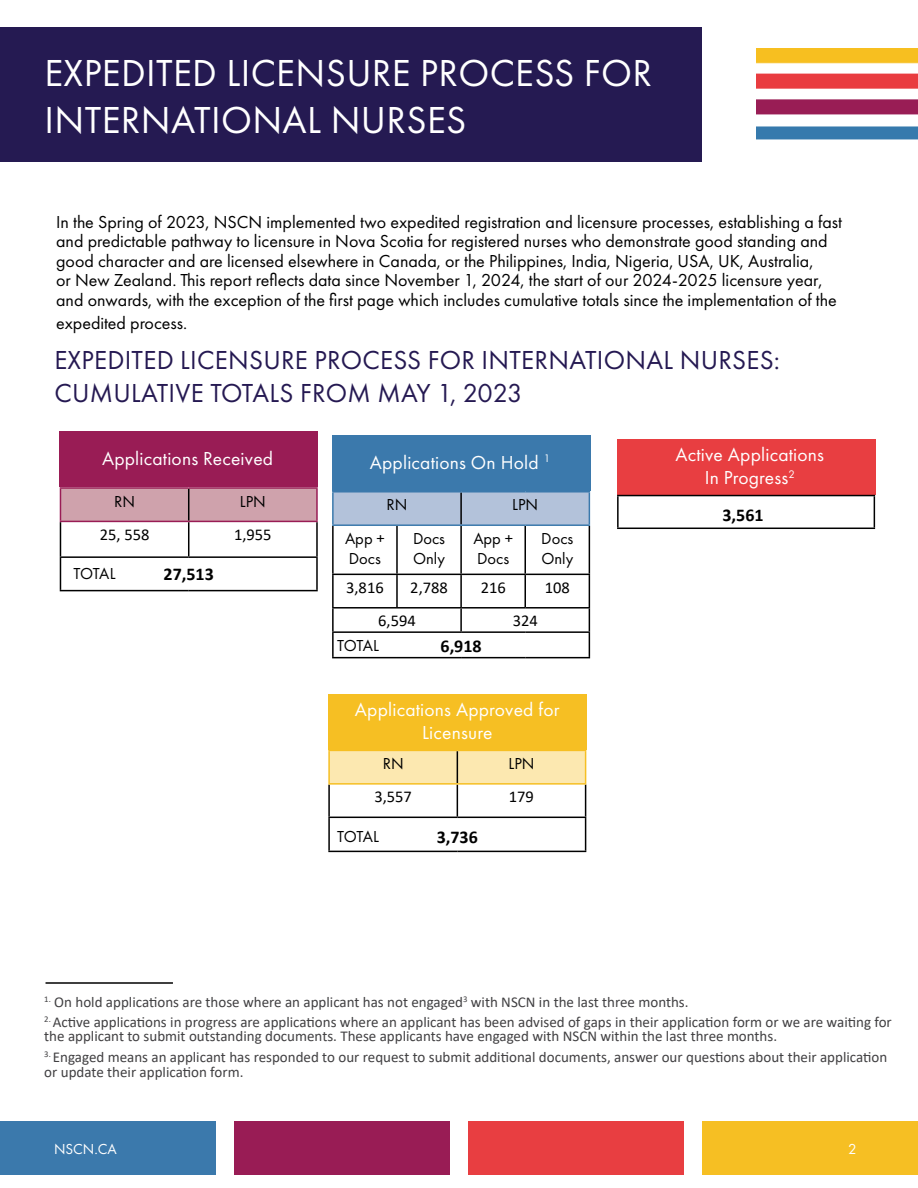
<style>
.page{position:relative;width:918px;height:1188px;background:#fff}
.page>*{position:absolute;margin:0;border:0;box-sizing:border-box;transform-origin:0 0}
.t1{font:39px/46.8px "Futura PT";letter-spacing:.01em;color:#fff}
.t2{font:27px/32.4px "Futura PT";letter-spacing:.01em;color:#251952}
.t3{font:19.5px/23.4px "Futura PT";letter-spacing:.01em;color:#fff;text-align:center}
.t4{font:18px/19.5px "Futura PT";color:#000}
.t5{font:700 18px "Calibri";color:#000}
.t6{font:16.5px/19.8px "Futura PT";color:#000}
.t7{font:16.5px "Calibri";color:#000}
.t8{font:15px/13.5px "Calibri";color:#414042}
.t9{font:15px "Futura PT";color:#fff}
</style>
<div class="page">
<div style="left:0;top:1121px;width:216px;height:54px;background:#3b79ac"></div>
<div style="left:702px;top:1121px;width:216px;height:54px;background:#f6bf23"></div>
<div style="left:468px;top:1121px;width:216px;height:54px;background:#e83e41"></div>
<div style="left:234px;top:1121px;width:216px;height:54px;background:#991c55"></div>
<div style="left:0;top:27px;width:702px;height:135px;background:#251a52"></div>
<img style="left:756px;top:48px;width:162px;height:92px">
<div style="left:328px;top:694px;width:258px;height:56px;background:#f6bf23"></div>
<div style="left:330px;top:751px;width:255px;height:32px;background:#fce8b0"></div>
<hr style="left:457px;top:751px;width:1px;height:32px;background:#000">
<hr style="left:328px;top:785px;width:2px;height:32px;background:#000">
<hr style="left:457px;top:785px;width:1px;height:32px;background:#000">
<hr style="left:585px;top:785px;width:1px;height:32px;background:#000">
<hr style="left:328px;top:817px;width:129px;height:1px;background:#000">
<hr style="left:328px;top:818px;width:2px;height:33px;background:#000">
<hr style="left:457px;top:817px;width:129px;height:1px;background:#000">
<hr style="left:585px;top:818px;width:1px;height:33px;background:#000">
<hr style="left:328px;top:851px;width:129px;height:1px;background:#000">
<hr style="left:457px;top:851px;width:129px;height:1px;background:#000">
<hr style="left:328px;top:750px;width:129px;height:1px;background:#f6bf23">
<hr style="left:328px;top:751px;width:2px;height:32px;background:#f6bf23">
<hr style="left:457px;top:750px;width:129px;height:1px;background:#f6bf23">
<hr style="left:585px;top:751px;width:1px;height:32px;background:#f6bf23">
<hr style="left:328px;top:783px;width:129px;height:2px;background:#f6bf23">
<hr style="left:457px;top:783px;width:129px;height:2px;background:#f6bf23">
<div style="left:60px;top:431px;width:258px;height:56px;background:#991c55"></div>
<div style="left:617px;top:439px;width:258px;height:56px;background:#e83e41"></div>
<div style="left:61px;top:489px;width:255px;height:32px;background:#cfa2ac"></div>
<hr style="left:188px;top:489px;width:1px;height:32px;background:#000">
<hr style="left:60px;top:522px;width:1px;height:34px;background:#000">
<hr style="left:188px;top:522px;width:1px;height:34px;background:#000">
<hr style="left:316px;top:522px;width:2px;height:34px;background:#000">
<hr style="left:60px;top:556px;width:129px;height:2px;background:#000">
<hr style="left:60px;top:558px;width:1px;height:32px;background:#000">
<hr style="left:189px;top:556px;width:129px;height:2px;background:#000">
<hr style="left:316px;top:558px;width:2px;height:32px;background:#000">
<hr style="left:60px;top:590px;width:129px;height:1px;background:#000">
<hr style="left:189px;top:590px;width:129px;height:1px;background:#000">
<hr style="left:60px;top:487px;width:129px;height:2px;background:#991c55">
<hr style="left:60px;top:489px;width:1px;height:32px;background:#991c55">
<hr style="left:189px;top:487px;width:129px;height:2px;background:#991c55">
<hr style="left:316px;top:489px;width:2px;height:32px;background:#991c55">
<hr style="left:60px;top:521px;width:129px;height:1px;background:#991c55">
<hr style="left:189px;top:521px;width:129px;height:1px;background:#991c55">
<hr style="left:617px;top:495px;width:258px;height:1px;background:#000">
<hr style="left:617px;top:496px;width:2px;height:32px;background:#000">
<hr style="left:874px;top:496px;width:1px;height:32px;background:#000">
<hr style="left:617px;top:528px;width:258px;height:1px;background:#000">
<hr style="left:46px;top:982px;width:127px;height:2px;background:#000">
<div style="left:332px;top:435px;width:258px;height:56px;background:#3b79ac"></div>
<div style="left:334px;top:493px;width:255px;height:31px;background:#b3c2da"></div>
<hr style="left:460px;top:493px;width:2px;height:31px;background:#000">
<hr style="left:332px;top:526px;width:2px;height:48px;background:#000">
<hr style="left:396px;top:526px;width:2px;height:48px;background:#000">
<hr style="left:460px;top:526px;width:2px;height:48px;background:#000">
<hr style="left:524px;top:526px;width:2px;height:48px;background:#000">
<hr style="left:589px;top:526px;width:1px;height:48px;background:#000">
<hr style="left:332px;top:574px;width:65px;height:1px;background:#000">
<hr style="left:332px;top:575px;width:2px;height:32px;background:#000">
<hr style="left:397px;top:574px;width:64px;height:1px;background:#000">
<hr style="left:396px;top:575px;width:2px;height:32px;background:#000">
<hr style="left:461px;top:574px;width:64px;height:1px;background:#000">
<hr style="left:460px;top:575px;width:2px;height:32px;background:#000">
<hr style="left:525px;top:574px;width:65px;height:1px;background:#000">
<hr style="left:524px;top:575px;width:2px;height:32px;background:#000">
<hr style="left:589px;top:575px;width:1px;height:32px;background:#000">
<hr style="left:332px;top:607px;width:65px;height:2px;background:#000">
<hr style="left:332px;top:609px;width:2px;height:22px;background:#000">
<hr style="left:397px;top:607px;width:64px;height:2px;background:#000">
<hr style="left:461px;top:607px;width:64px;height:2px;background:#000">
<hr style="left:460px;top:609px;width:2px;height:22px;background:#000">
<hr style="left:525px;top:607px;width:65px;height:2px;background:#000">
<hr style="left:332px;top:631px;width:65px;height:2px;background:#000">
<hr style="left:332px;top:633px;width:2px;height:24px;background:#000">
<hr style="left:397px;top:631px;width:64px;height:2px;background:#000">
<hr style="left:461px;top:631px;width:64px;height:2px;background:#000">
<hr style="left:525px;top:631px;width:65px;height:2px;background:#000">
<svg style="left:589px;top:609px;width:1px;height:48px"></svg>
<hr style="left:332px;top:657px;width:65px;height:1px;background:#000">
<hr style="left:397px;top:657px;width:64px;height:1px;background:#000">
<hr style="left:461px;top:657px;width:64px;height:1px;background:#000">
<hr style="left:525px;top:657px;width:65px;height:1px;background:#000">
<hr style="left:332px;top:491px;width:65px;height:2px;background:#3b79ac">
<hr style="left:332px;top:493px;width:2px;height:31px;background:#3b79ac">
<hr style="left:397px;top:491px;width:64px;height:2px;background:#3b79ac">
<hr style="left:461px;top:491px;width:64px;height:2px;background:#3b79ac">
<hr style="left:525px;top:491px;width:65px;height:2px;background:#3b79ac">
<hr style="left:589px;top:493px;width:1px;height:31px;background:#3b79ac">
<hr style="left:332px;top:524px;width:65px;height:2px;background:#3b79ac">
<hr style="left:397px;top:524px;width:64px;height:2px;background:#3b79ac">
<hr style="left:461px;top:524px;width:64px;height:2px;background:#3b79ac">
<hr style="left:525px;top:524px;width:65px;height:2px;background:#3b79ac">
<h1 class="t1" style="left:44px;top:49px;width:609px">EXPEDITED LICENSURE PROCESS FOR<br>INTERNATIONAL NURSES</h1>
<p class="t4" style="left:56px;top:212px;width:787px">In the Spring of 2023, NSCN implemented two expedited registration and licensure processes, establishing a fast and predictable pathway to licensure in Nova Scotia for registered nurses who demonstrate good standing and good character and are licensed elsewhere in Canada, or the Philippines, India, Nigeria, USA, UK, Australia,<br>or New Zealand. This report reflects data since November 1, 2024, the start of our 2024-2025 licensure year, and onwards, with the exception of the first page which includes cumulative totals since the implementation of the</p>
<p class="t4" style="left:56px;top:313px;width:133px">expedited process.</p>
<h2 class="t2" style="left:54px;top:344px;width:727px">EXPEDITED LICENSURE PROCESS FOR INTERNATIONAL NURSES:<br>CUMULATIVE TOTALS FROM MAY 1, 2023</h2>
<p class="t3" style="left:102px;top:447px;width:173px">Applications Received</p>
<p class="t3" style="left:676px;top:442px;width:150px">Active Applications<br>In Progress<sup>2</sup></p>
<p class="t6" style="left:114px;top:491px;width:22px">RN</p>
<p class="t6" style="left:240px;top:491px;width:28px">LPN</p>
<p class="t7" style="left:100px;top:523px;width:51px">25, 558</p>
<p class="t7" style="left:234px;top:523px;width:39px">1,955</p>
<p class="t6" style="left:74px;top:564px;width:44px">TOTAL</p>
<p class="t5" style="left:164px;top:561px;width:52px">27,513</p>
<p class="t3" style="left:370px;top:450px;width:182px">Applications On Hold <sup>1</sup></p>
<p class="t6" style="left:387px;top:495px;width:22px">RN</p>
<p class="t6" style="left:512px;top:495px;width:28px">LPN</p>
<p class="t6" style="left:345px;top:528px;width:41px">App +<br>Docs</p>
<p class="t6" style="left:413px;top:528px;width:34px">Docs<br>Only</p>
<p class="t6" style="left:473px;top:528px;width:41px">App +<br>Docs</p>
<p class="t6" style="left:541px;top:528px;width:34px">Docs<br>Only</p>
<p class="t7" style="left:346px;top:576px;width:39px">3,816</p>
<p class="t7" style="left:410px;top:576px;width:39px">2,788</p>
<p class="t7" style="left:481px;top:576px;width:27px">216</p>
<p class="t7" style="left:545px;top:576px;width:27px">108</p>
<p class="t7" style="left:378px;top:609px;width:39px">6,594</p>
<p class="t7" style="left:513px;top:609px;width:27px">324</p>
<p class="t6" style="left:337px;top:636px;width:44px">TOTAL</p>
<p class="t5" style="left:441px;top:633px;width:43px">6,918</p>
<p class="t5" style="left:723px;top:502px;width:43px">3,561</p>
<p class="t3" style="left:355px;top:697px;width:206px">Applications Approved for<br>Licensure</p>
<p class="t6" style="left:383px;top:754px;width:22px">RN</p>
<p class="t6" style="left:508px;top:754px;width:28px">LPN</p>
<p class="t7" style="left:374px;top:785px;width:39px">3,557</p>
<p class="t7" style="left:509px;top:785px;width:27px">179</p>
<p class="t5" style="left:437px;top:824px;width:43px">3,736</p>
<p class="t6" style="left:337px;top:827px;width:44px">TOTAL</p>
<p class="t8" style="left:44px;top:995px;width:646px"><sup>1.</sup> On hold applications are those where an applicant has not engaged<sup>3</sup> with NSCN in the last three months.</p>
<p class="t8" style="left:44px;top:1015px;width:849px"><sup>2.</sup> Active applications in progress are applications where an applicant has been advised of gaps in their application form or we are waiting for the applicant to submit outstanding documents. These applicants have engaged with NSCN within the last three months.</p>
<p class="t8" style="left:44px;top:1050px;width:845px;line-height:15px"><sup>3.</sup> Engaged means an applicant has responded to our request to submit additional documents, answer our questions about their application or update their application form.</p>
<p class="t9" style="left:54px;top:1140px;width:64px">NSCN.CA</p>
<p class="t9" style="left:848px;top:1140px;width:10px">2</p>
</div>
